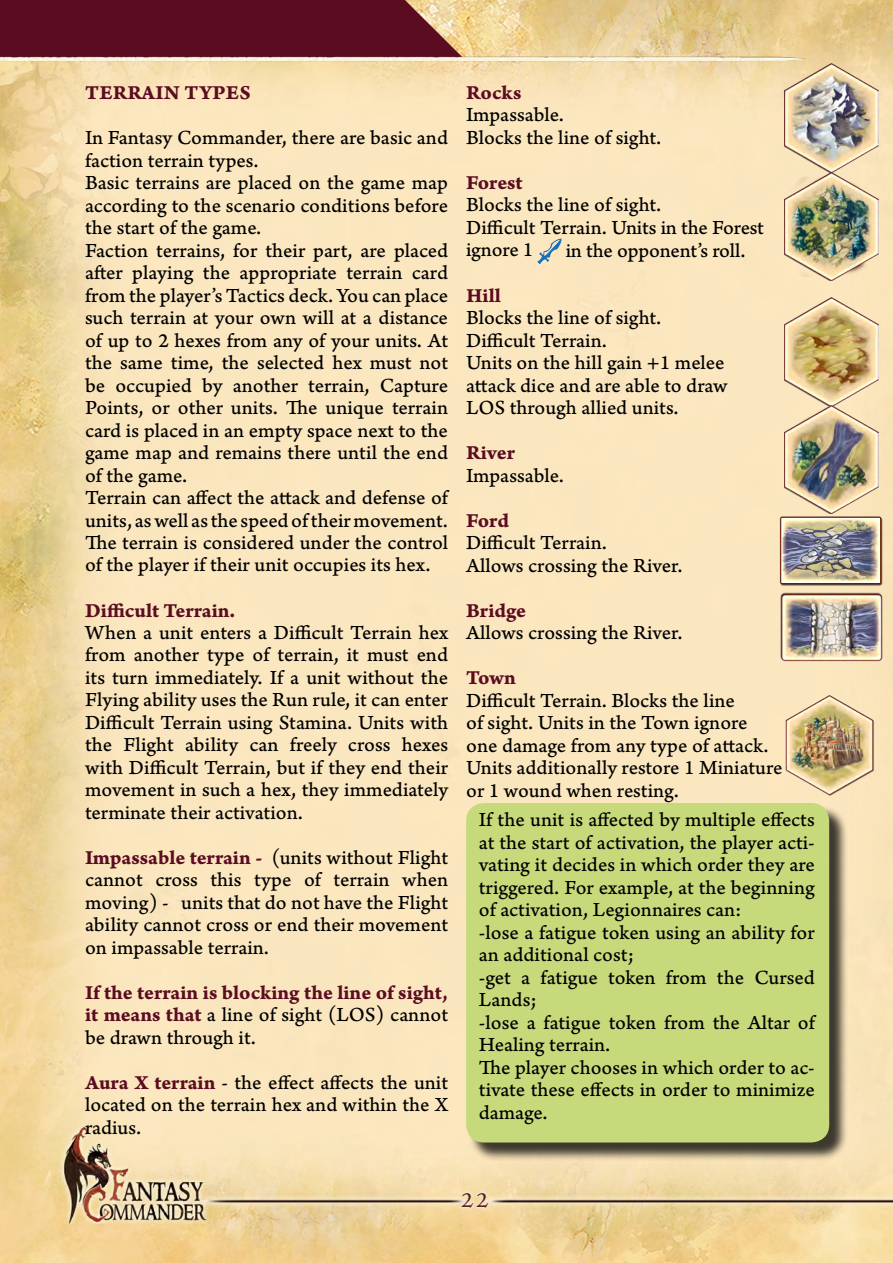
<style>
.page{position:relative;width:893px;height:1263px;background:#fff}
.page>*{position:absolute;margin:0;border:0;box-sizing:border-box;transform-origin:0 0}
.t1{font:500 27px "Ringbear";color:#532524}
.t2{font:21px/22.5px "Arno Pro Caption";color:#000}
.t3{font:21px "Arno Pro Bold Caption";color:#5b0c21}
.s1{font-family:"Arno Pro Bold Caption";color:#5b0c21}
</style>
<div class="page">
<img style="left:0;top:0;width:893px;height:1263px">
<img style="left:60px;top:1120px;width:833px;height:103px">
<svg style="left:0;top:0;width:463px;height:45px;background:#661b2b"></svg>
<img style="left:0;top:45px;width:893px;height:29px">
<svg style="left:538px;top:239px;width:24px;height:25px"></svg>
<img style="left:784px;top:64px;width:94px;height:217px">
<img style="left:784px;top:297px;width:94px;height:217px">
<img style="left:777px;top:514px;width:106px;height:73px">
<img style="left:779px;top:592px;width:106px;height:72px">
<img style="left:782px;top:695px;width:94px;height:101px">
<svg style="left:459px;top:1179px;width:32px;height:45px"></svg>
<div style="left:468px;top:805px;width:380px;height:356px;background:#000;opacity:.75"></div>
<div style="left:466px;top:803px;width:363px;height:339px;background:#c7da7b;border-radius:18px"></div>
<p class="t3" style="left:85px;top:80px;width:167px">TERRAIN TYPES</p>
<p class="t2" style="left:85px;top:127px;width:365px">In Fantasy Commander, there are basic and faction terrain types.<br>Basic terrains are placed on the game map according to the scenario conditions before the start of the game.<br>Faction terrains, for their part, are placed after playing the appropriate terrain card from the player’s Tactics deck. You can place such terrain at your own will at a distance of up to 2 hexes from any of your units. At the same time, the selected hex must not be occupied by another terrain, Capture Points, or other units. The unique terrain card is placed in an empty space next to the game map and remains there until the end of the game.<br>Terrain can affect the attack and defense of units, as well as the speed of their movement.<br>The terrain is considered under the control of the player if their unit occupies its hex.</p>
<p class="t3" style="left:85px;top:597px;width:152px">Difficult Terrain.</p>
<p class="t2" style="left:85px;top:622px;width:365px;text-align:justify">When a unit enters a Difficult Terrain hex from another type of terrain, it must end its turn immediately. If a unit without the Flying ability uses the Run rule, it can enter Difficult Terrain using Stamina. Units with the Flight ability can freely cross hexes with Difficult Terrain, but if they end their movement in such a hex, they immediately terminate their activation.</p>
<p class="t2" style="left:85px;top:847px;width:365px;text-align:justify"><span class="s1">Impassable terrain -</span> (units without Flight cannot cross this type of terrain when moving) - units that do not have the Flight ability cannot cross or end their movement on impassable terrain.</p>
<p class="t3" style="left:85px;top:980px;width:365px">If the terrain is blocking the line of sight,</p>
<p class="t2" style="left:85px;top:1005px;width:365px"><span class="s1">it means that</span> a line of sight (LOS) cannot be drawn through it.</p>
<p class="t2" style="left:85px;top:1072px;width:365px;text-align:justify"><span class="s1">Aura X terrain</span> - the effect affects the unit located on the terrain hex and within the X radius.</p>
<p class="t3" style="left:466px;top:80px;width:57px">Rocks</p>
<p class="t2" style="left:466px;top:105px;width:197px">Impassable.<br>Blocks the line of sight.</p>
<p class="t3" style="left:466px;top:170px;width:58px">Forest</p>
<p class="t2" style="left:466px;top:195px;width:299px">Blocks the line of sight.<br>Difficult Terrain. Units in the Forest ignore 1</p>
<p class="t2" style="left:566px;top:240px;width:181px">in the opponent’s roll.</p>
<p class="t3" style="left:466px;top:283px;width:36px">Hill</p>
<p class="t2" style="left:466px;top:307px;width:263px">Blocks the line of sight.<br>Difficult Terrain.<br>Units on the hill gain +1 melee attack dice and are able to draw<br>LOS through allied units.</p>
<p class="t3" style="left:466px;top:440px;width:50px">River</p>
<p class="t2" style="left:466px;top:465px;width:99px">Impassable.</p>
<p class="t3" style="left:466px;top:508px;width:44px">Ford</p>
<p class="t2" style="left:466px;top:532px;width:218px">Difficult Terrain.<br>Allows crossing the River.</p>
<p class="t3" style="left:466px;top:598px;width:62px">Bridge</p>
<p class="t2" style="left:466px;top:622px;width:218px">Allows crossing the River.</p>
<p class="t3" style="left:466px;top:665px;width:51px">Town</p>
<p class="t2" style="left:466px;top:690px;width:318px">Difficult Terrain. Blocks the line<br>of sight. Units in the Town ignore one damage from any type of attack.<br>Units additionally restore 1 Miniature or 1 wound when resting.</p>
<p class="t2" style="left:479px;top:809px;width:337px">If the unit is affected by multiple effects at the start of activation, the player acti&shy;vating it decides in which order they are triggered. For example, at the beginning of activation, Legionnaires can:<br>-lose a fatigue token using an ability for an additional cost;<br>-get a fatigue token from the Cursed<br>Lands;<br>-lose a fatigue token from the Altar of<br>Healing terrain.<br>The player chooses in which order to ac&shy;tivate these effects in order to minimize damage.</p>
<p class="t1" style="left:461px;top:1181px;width:30px">22</p>
</div>
